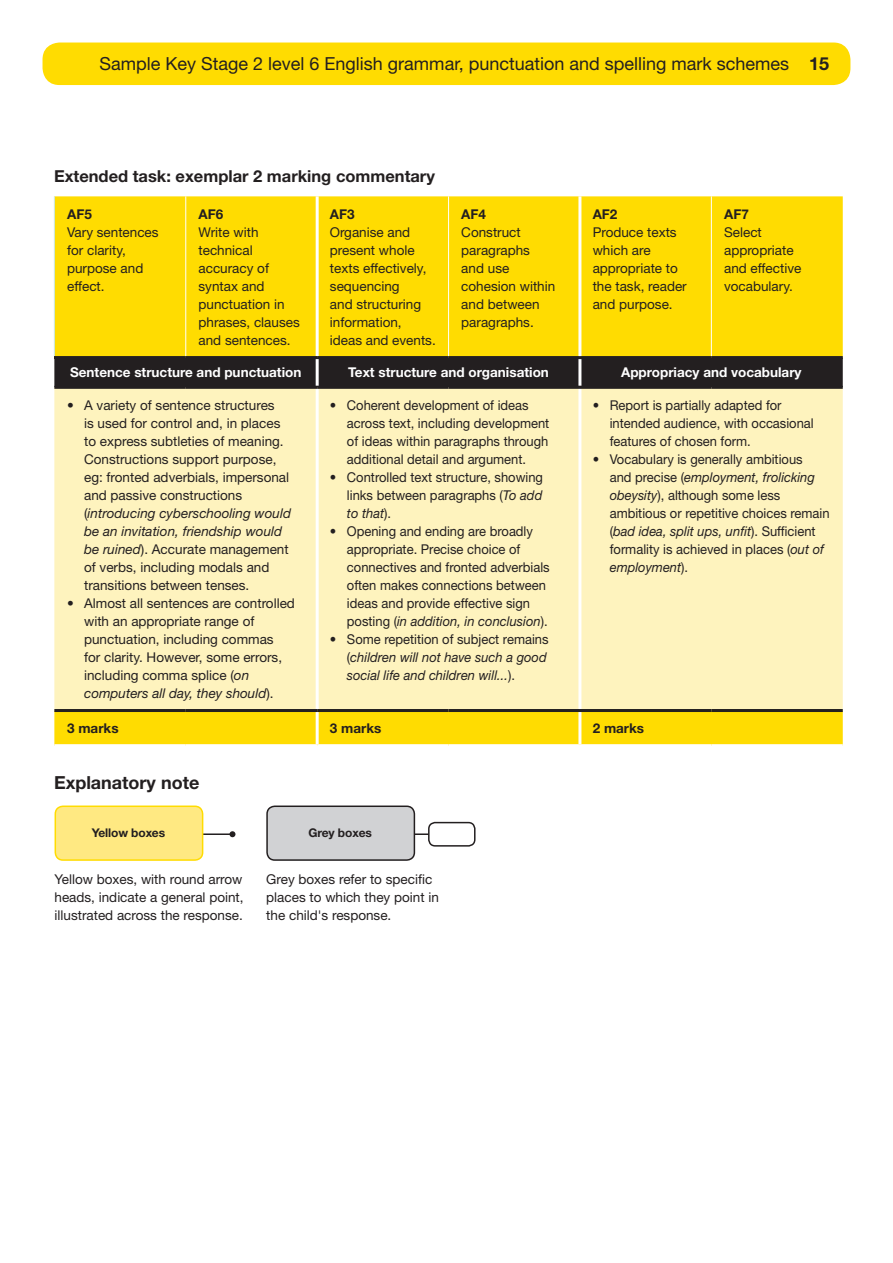
<style>
.page{position:relative;width:893px;height:1263px;background:#fff}
.page>*{position:absolute;margin:0;border:0;box-sizing:border-box;transform-origin:0 0}
.t1{font:18px "Helvetica Neue LT Std";color:#231f20}
.t2{font:700 18px "Helvetica Neue LT Std";color:#231f20}
.t3{font:700 16.5px "Helvetica Neue LT Std";color:#231f20}
.t4{font:13.5px/18px "Helvetica Neue LT Std";color:#231f20}
.t5{font:13.5px/18px "Helvetica Neue LT Std";color:#231f20;scale:.96 1}
.t6{font:italic 13.5px/18px "Helvetica Neue LT Std";color:#231f20;scale:.96 1}
.t7{font:700 13.5px "Helvetica Neue LT Std";color:#fff}
.t8{font:700 13.5px "Helvetica Neue LT Std";color:#231f20}
.t9{font:700 12px "Helvetica Neue LT Std";letter-spacing:-.01em;color:#231f20}
.s1{font-weight:700}
.s2{font-style:italic}
.s3{font-style:normal}
</style>
<div class="page">
<div style="left:43px;top:43px;width:807px;height:42px;background:#ffdc01;border-radius:17px"></div>
<div style="left:54px;top:196px;width:789px;height:548px;background:#ffdc01"></div>
<div style="left:54px;top:359px;width:789px;height:27px;background:#231f20"></div>
<div style="left:54px;top:389px;width:789px;height:320px;background:#fef3be"></div>
<hr style="left:578px;top:359px;width:3px;height:27px;background:#fff">
<hr style="left:316px;top:359px;width:3px;height:27px;background:#fff">
<hr style="left:316px;top:389px;width:3px;height:320px;background:#fff">
<hr style="left:578px;top:389px;width:3px;height:320px;background:#fff">
<hr style="left:578px;top:712px;width:3px;height:32px;background:#fff">
<hr style="left:316px;top:712px;width:3px;height:32px;background:#fff">
<hr style="left:54px;top:709px;width:132px;height:3px;background:#231f20">
<hr style="left:186px;top:709px;width:131px;height:3px;background:#231f20">
<hr style="left:317px;top:709px;width:132px;height:3px;background:#231f20">
<hr style="left:449px;top:709px;width:131px;height:3px;background:#231f20">
<hr style="left:580px;top:709px;width:131px;height:3px;background:#231f20">
<hr style="left:711px;top:709px;width:132px;height:3px;background:#231f20">
<hr style="left:54px;top:196px;width:1px;height:160px;background:#cae8e2">
<hr style="left:185px;top:196px;width:1px;height:160px;background:#fff">
<hr style="left:448px;top:196px;width:1px;height:160px;background:#fff">
<hr style="left:711px;top:196px;width:1px;height:160px;background:#fff">
<hr style="left:316px;top:196px;width:3px;height:160px;background:#fff">
<hr style="left:54px;top:356px;width:132px;height:3px;background:#231f20">
<hr style="left:186px;top:356px;width:131px;height:3px;background:#231f20">
<hr style="left:317px;top:356px;width:132px;height:3px;background:#231f20">
<hr style="left:449px;top:356px;width:131px;height:3px;background:#231f20">
<hr style="left:580px;top:356px;width:131px;height:3px;background:#231f20">
<hr style="left:711px;top:356px;width:132px;height:3px;background:#231f20">
<hr style="left:54px;top:386px;width:132px;height:3px;background:#231f20">
<hr style="left:186px;top:386px;width:131px;height:3px;background:#231f20">
<hr style="left:317px;top:386px;width:132px;height:3px;background:#231f20">
<hr style="left:449px;top:386px;width:131px;height:3px;background:#231f20">
<hr style="left:580px;top:386px;width:131px;height:3px;background:#231f20">
<hr style="left:711px;top:386px;width:132px;height:3px;background:#231f20">
<hr style="left:578px;top:196px;width:3px;height:160px;background:#fff">
<hr style="left:197px;top:833px;width:35px;height:2px;background:#231f20">
<svg style="left:229px;top:831px;width:6px;height:6px"></svg>
<div style="left:55px;top:806px;width:148px;height:54px;background:#ffe982;border-radius:8px"></div>
<div style="left:55px;top:805px;width:148px;height:56px;border:2px solid #ffdc01;border-radius:8px"></div>
<hr style="left:409px;top:833px;width:35px;height:2px;background:#231f20">
<div style="left:267px;top:806px;width:147px;height:54px;background:#d1d2d4;border-radius:8px"></div>
<div style="left:266px;top:805px;width:149px;height:56px;border:2px solid #231f20;border-radius:8px"></div>
<div style="left:429px;top:823px;width:46px;height:23px;background:#fff;border-radius:6px"></div>
<div style="left:428px;top:822px;width:47px;height:25px;border:2px solid #231f20;border-radius:6px"></div>
<h1 class="t1" style="left:100px;top:53px;width:731px">Sample Key Stage 2 level 6 English grammar, punctuation and spelling mark schemes <span class="s1">15</span></h1>
<p class="t3" style="left:54px;top:166px;width:382px">Extended task: exemplar 2 marking commentary</p>
<p class="t8" style="left:67px;top:206px;width:26px">AF5</p>
<p class="t4" style="left:67px;top:223px;width:93px">Vary sentences for clarity, purpose and effect.</p>
<p class="t8" style="left:330px;top:206px;width:26px">AF3</p>
<p class="t4" style="left:330px;top:223px;width:107px">Organise and present whole texts effectively, sequencing<br>and structuring information, ideas and events.</p>
<p class="t8" style="left:199px;top:206px;width:26px">AF6</p>
<p class="t4" style="left:199px;top:223px;width:103px">Write with technical accuracy of syntax and punctuation in phrases, clauses and sentences.</p>
<p class="t8" style="left:461px;top:206px;width:26px">AF4</p>
<p class="t4" style="left:461px;top:223px;width:96px">Construct paragraphs and use cohesion within and between paragraphs.</p>
<p class="t8" style="left:593px;top:206px;width:26px">AF2</p>
<p class="t4" style="left:593px;top:223px;width:96px">Produce texts which are appropriate to the task, reader and purpose.</p>
<p class="t8" style="left:724px;top:205px;width:26px">AF7</p>
<p class="t4" style="left:724px;top:223px;width:79px">Select appropriate and effective vocabulary.</p>
<p class="t7" style="left:70px;top:364px;width:233px">Sentence structure and punctuation</p>
<p class="t7" style="left:348px;top:364px;width:202px">Text structure and organisation</p>
<p class="t7" style="left:621px;top:364px;width:182px">Appropriacy and vocabulary</p>
<p class="t4" style="left:84px;top:396px;width:209px;text-indent:-17px">• A variety of sentence structures<br>is used for control and, in places to express subtleties of meaning.<br>Constructions support purpose, eg: fronted adverbials, impersonal and passive constructions (<span class="s2">introducing cyberschooling would be an invitation, friendship would be ruined</span>). Accurate management of verbs, including modals and transitions between tenses.</p>
<p class="t4" style="left:84px;top:593px;width:212px;text-indent:-17px">• Almost all sentences are controlled with an appropriate range of punctuation, including commas<br>for clarity. However, some errors, including comma splice (<span class="s2">on computers all day, they should</span>).</p>
<p class="t5" style="left:347px;top:396px;width:212px;text-indent:-17px">• Coherent development of ideas across text, including development of ideas within paragraphs through additional detail and argument.</p>
<p class="t5" style="left:347px;top:468px;width:206px;text-align:justify;text-indent:-17px">• Controlled text structure, showing links between paragraphs (<span class="s2">To add to that</span>).</p>
<p class="t5" style="left:347px;top:522px;width:213px;text-indent:-17px">• Opening and ending are broadly appropriate. Precise choice of connectives and fronted adverbials often makes connections between ideas and provide effective sign posting (<span class="s2">in addition, in conclusion</span>).</p>
<p class="t6" style="left:347px;top:630px;width:212px;text-indent:-17px"><span class="s3">• Some repetition of subject remains (</span>children will not have such a good social life and children will...<span class="s3">).</span></p>
<p class="t5" style="left:610px;top:396px;width:214px;text-indent:-17px">• Report is partially adapted for intended audience, with occasional features of chosen form.</p>
<p class="t5" style="left:610px;top:450px;width:231px;text-indent:-17px">• Vocabulary is generally ambitious<br>and precise (<span class="s2">employment, frolicking obeysity</span>), although some less ambitious or repetitive choices remain (<span class="s2">bad idea, split ups, unfit</span>). Sufficient formality is achieved in places (<span class="s2">out of employment</span>).</p>
<p class="t8" style="left:67px;top:720px;width:53px">3 marks</p>
<p class="t8" style="left:330px;top:720px;width:53px">3 marks</p>
<p class="t8" style="left:593px;top:720px;width:53px">2 marks</p>
<h1 class="t2" style="left:54px;top:771px;width:147px">Explanatory note</h1>
<p class="t9" style="left:92px;top:826px;width:75px">Yellow boxes</p>
<p class="t4" style="left:55px;top:870px;width:191px;text-align:justify">Yellow boxes, with round arrow heads, indicate a general point, illustrated across the response.</p>
<p class="t9" style="left:308px;top:826px;width:65px">Grey boxes</p>
<p class="t4" style="left:266px;top:870px;width:174px">Grey boxes refer to specific places to which they point in the child's response.</p>
</div>
